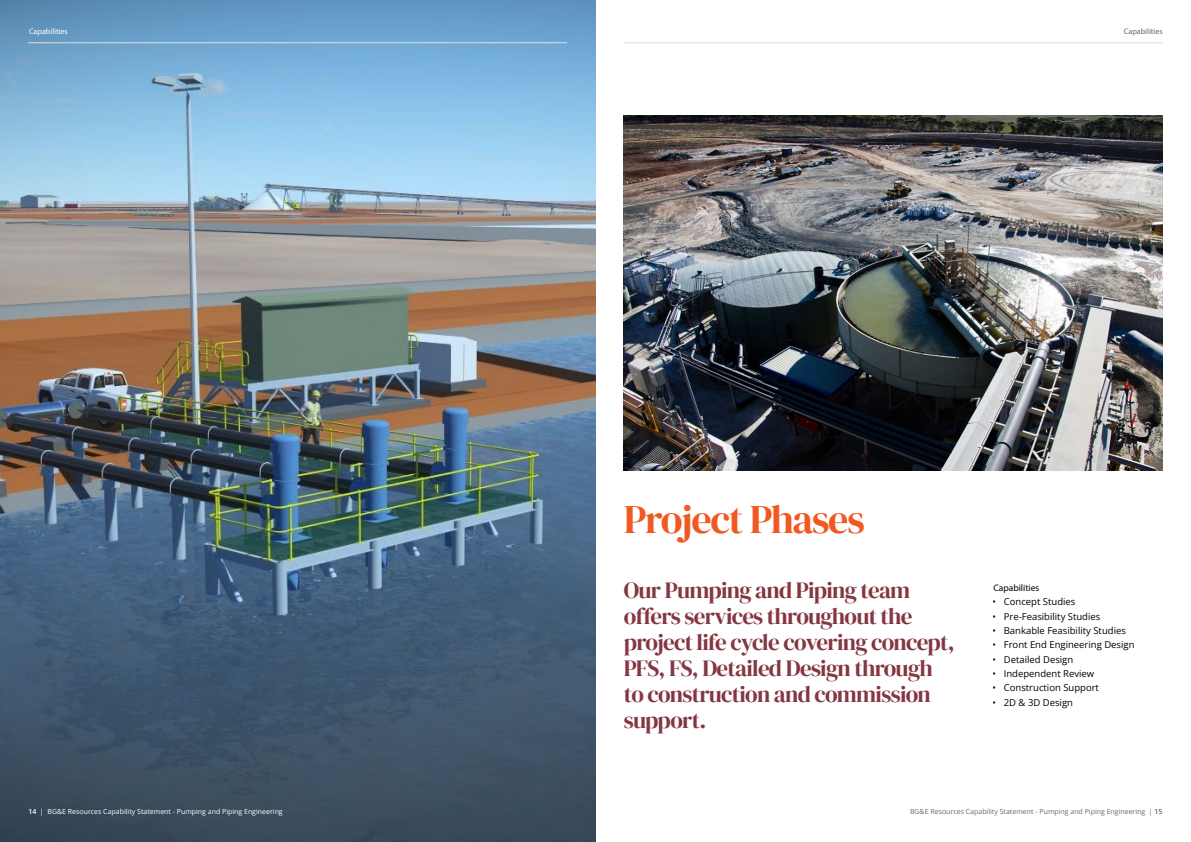
<style>
.page{position:relative;width:1191px;height:842px;background:#fff}
.page>*{position:absolute;margin:0;border:0;box-sizing:border-box;transform-origin:0 0}
.t1{font:40px "DM Serif Display";letter-spacing:-.03em;color:#f15822}
.t2{font:23px/26px "DM Serif Display";letter-spacing:-.03em;color:#843641}
.t3{font:9.5px "Open Sans";color:#000}
.t4{font:9.5px "Myriad Pro";color:#000}
.t5{font:8px "Myriad Pro";color:#fff}
.t6{font:8px "Myriad Pro";color:#65696e}
.t7{font:7px "Open Sans";color:#fff}
.t8{font:7px "Open Sans";color:#65696e}
.s1{font-weight:600}
</style>
<div class="page">
<img style="left:0;top:0;width:595px;height:842px">
<img style="left:624px;top:116px;width:538px;height:355px">
<hr style="left:624px;top:43px;width:538px;height:1px;background:#e0e0df">
<hr style="left:28px;top:43px;width:539px;height:1px;background:#e0e0df">
<p class="t5" style="left:29px;top:27px;width:40px">Capabilities</p>
<p class="t6" style="left:1123px;top:27px;width:40px">Capabilities</p>
<h1 class="t1" style="left:624px;top:496px;width:242px">Project Phases</h1>
<h2 class="t2" style="left:624px;top:577px;width:332px">Our Pumping and Piping team offers services throughout the project life cycle covering concept,<br>PFS, FS, Detailed Design through to construction and commission support.</h2>
<p class="t4" style="left:993px;top:582px;width:47px">Capabilities</p>
<p class="t3" style="left:992px;top:595px;width:84px">• Concept Studies</p>
<p class="t3" style="left:992px;top:610px;width:109px">• Pre-Feasibility Studies</p>
<p class="t3" style="left:992px;top:624px;width:135px">• Bankable Feasibility Studies</p>
<p class="t3" style="left:992px;top:638px;width:143px">• Front End Engineering Design</p>
<p class="t3" style="left:992px;top:653px;width:82px">• Detailed Design</p>
<p class="t3" style="left:992px;top:667px;width:103px">• Independent Review</p>
<p class="t3" style="left:992px;top:681px;width:108px">• Construction Support</p>
<p class="t3" style="left:992px;top:696px;width:82px">• 2D &amp; 3D Design</p>
<p class="t7" style="left:28px;top:806px;width:256px"><span class="s1">14</span> | BG&amp;E Resources Capability Statement - Pumping and Piping Engineering</p>
<p class="t8" style="left:910px;top:806px;width:254px">BG&amp;E Resources Capability Statement - Pumping and Piping Engineering | <span class="s1">15</span></p>
</div>
